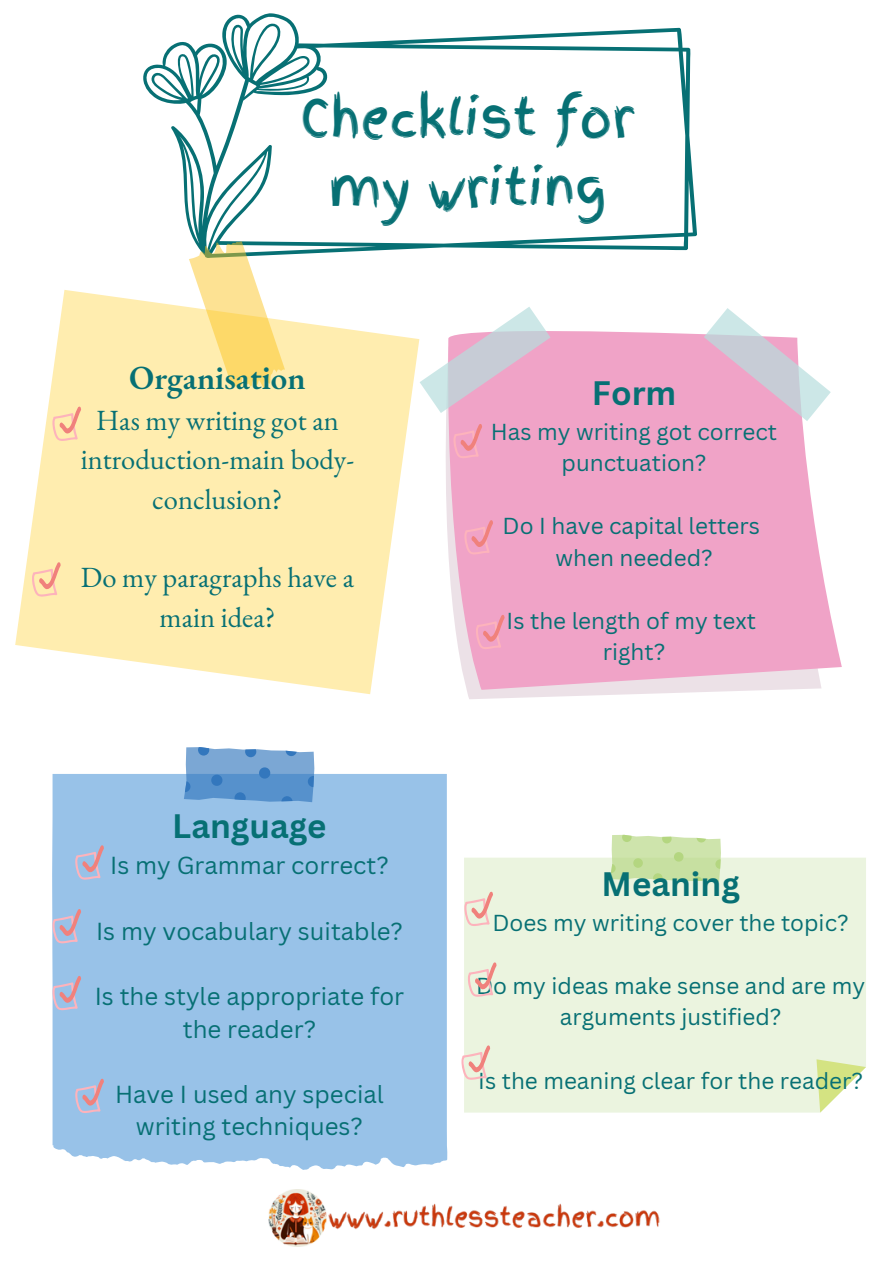
<style>
.page{position:relative;width:894px;height:1264px;background:#fff}
.page>*{position:absolute;margin:0;border:0;box-sizing:border-box;transform-origin:0 0}
.t1{font:49.95px/69.8px "Finger Paint";color:#077074;text-align:center}
.t2{font:700 33px "Canva Sans";color:#077074}
.t3{font:600 33px "EB Garamond";color:#077074}
.t4{font:28.5px/39.3px "EB Garamond";color:#077074;text-align:center}
.t5{font:24px/32.7px "Canva Sans";color:#077074;text-align:center}
.t6{font:22.5px/31.5px "Canva Sans";color:#077074;text-align:center}
</style>
<div class="page">
<svg style="left:328px;top:28px;width:368px;height:225px"></svg>
<svg style="left:143px;top:13px;width:185px;height:242px"></svg>
<img style="left:268px;top:1189px;width:392px;height:57px">
<svg style="left:15px;top:290px;width:404px;height:404px;fill:#ffedaf"></svg>
<svg style="left:189px;top:237px;width:96px;height:158px"></svg>
<svg style="left:467px;top:690px;width:293px;height:9px;fill:#efe6ec"></svg>
<svg style="left:446px;top:392px;width:395px;height:298px;background:#f0adcc"></svg>
<svg style="left:419px;top:307px;width:411px;height:114px;fill:#f0a3c7"></svg>
<div style="left:52px;top:774px;width:395px;height:395px;background:#98c2e8"></div>
<svg style="left:184px;top:747px;width:130px;height:55px;background:#6d9fd1"></svg>
<div style="left:464px;top:857px;width:401px;height:255px;background:#ebf4df"></div>
<svg style="left:610px;top:834px;width:110px;height:47px;background:#cde3aa"></svg>
<svg style="left:816px;top:1059px;width:49px;height:53px"></svg>
<svg style="left:52px;top:406px;width:29px;height:35px"></svg>
<svg style="left:32px;top:562px;width:29px;height:34px"></svg>
<svg style="left:453px;top:423px;width:29px;height:35px"></svg>
<svg style="left:464px;top:519px;width:29px;height:35px"></svg>
<svg style="left:475px;top:614px;width:29px;height:35px"></svg>
<svg style="left:75px;top:844px;width:29px;height:35px"></svg>
<svg style="left:52px;top:908px;width:29px;height:35px"></svg>
<svg style="left:52px;top:975px;width:29px;height:35px"></svg>
<svg style="left:75px;top:1078px;width:29px;height:35px"></svg>
<svg style="left:464px;top:891px;width:29px;height:35px"></svg>
<svg style="left:467px;top:962px;width:29px;height:34px"></svg>
<svg style="left:461px;top:1045px;width:29px;height:34px"></svg>
<h1 class="t1" style="left:300px;top:84px;width:336px">Checklist for my writing</h1>
<p class="t3" style="left:129px;top:356px;width:178px">Organisation</p>
<p class="t4" style="left:81px;top:400px;width:275px">Has my writing got an introduction-main body&shy;conclusion?</p>
<h2 class="t4" style="left:81px;top:557px;width:275px">Do my paragraphs have a main idea?</h2>
<p class="t2" style="left:172px;top:803px;width:156px">Language</p>
<p class="t5" style="left:110px;top:848px;width:280px">Is my Grammar correct?</p>
<p class="t5" style="left:96px;top:913px;width:308px">Is my vocabulary suitable?</p>
<p class="t5" style="left:95px;top:979px;width:311px">Is the style appropriate for the reader?</p>
<p class="t5" style="left:115px;top:1077px;width:270px">Have I used any special writing techniques?</p>
<h2 class="t2" style="left:591px;top:370px;width:86px">Form</h2>
<p class="t6" style="left:491px;top:415px;width:288px">Has my writing got correct punctuation?</p>
<p class="t6" style="left:502px;top:510px;width:259px">Do I have capital letters</p>
<p class="t6" style="left:555px;top:541px;width:159px">when needed?</p>
<p class="t6" style="left:506px;top:604px;width:251px">Is the length of my text</p>
<p class="t6" style="left:602px;top:636px;width:64px">right?</p>
<p class="t2" style="left:601px;top:860px;width:140px">Meaning</p>
<p class="t6" style="left:492px;top:906px;width:357px">Does my writing cover the topic?</p>
<p class="t6" style="left:476px;top:969px;width:390px">Do my ideas make sense and are my arguments justified?</p>
<p class="t6" style="left:478px;top:1063px;width:386px">Is the meaning clear for the reader?</p>
</div>
